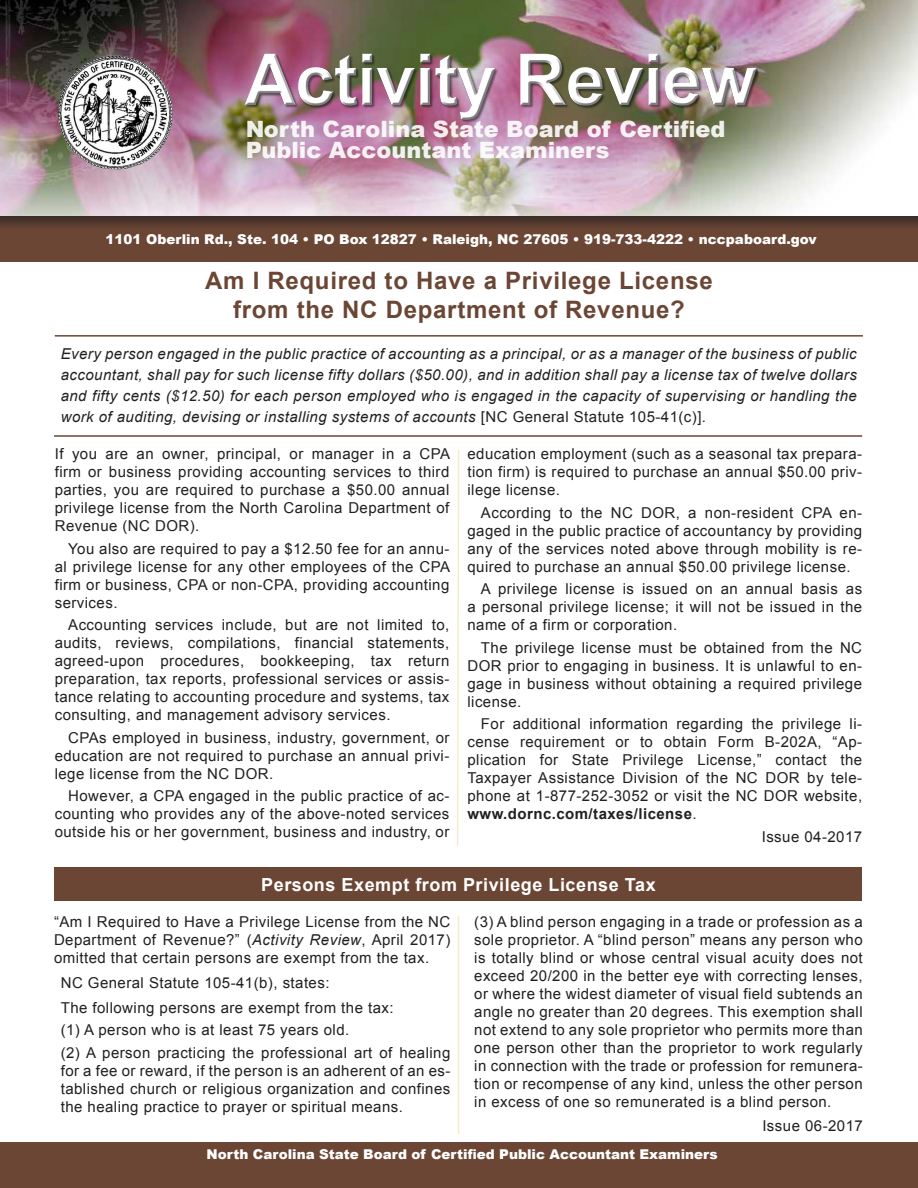
<style>
.page{position:relative;width:918px;height:1188px;background:#fff}
.page>*{position:absolute;margin:0;border:0;box-sizing:border-box;transform-origin:0 0}
.Headline_3{font:700 24px/28.8px "Arial";letter-spacing:.03em;color:#6b4635;text-align:center}
.t1{font:900 22.5px/21px "Arial";color:#fff}
.Headline_3-2{font:700 18px "Arial";letter-spacing:.03em;color:#fff}
.Headline_3_-_Body_Te{font:15px/18px "Arial";letter-spacing:.03em;color:#231f20;text-align:justify}
.Headline_3-3{font:15px/18px "Arial";letter-spacing:.03em;color:#231f20;text-align:justify}
.Headline_3_-_Body_Te-2{font:italic 15px/21px "Arial";letter-spacing:.03em;color:#231f20;text-align:justify}
.t2{font:900 13.5px "Arial";color:#fff}
.s1{font-style:normal}
.s2{font-weight:700}
.s3{font-style:italic}
</style>
<div class="page">
<div style="left:0;top:216px;width:918px;height:45px;background:#6b4635"></div>
<div style="left:0;top:0;width:918px;height:231px;background:#231f20;opacity:.62"></div>
<img style="left:0;top:0;width:918px;height:216px">
<img style="left:232px;top:39px;width:526px;height:88px">
<img style="left:54px;top:53px;width:122px;height:121px">
<div style="left:0;top:1143px;width:918px;height:45px;background:#6b4635"></div>
<hr style="left:54px;top:435px;width:808px;height:2px;background:#6b4635">
<hr style="left:55px;top:335px;width:808px;height:2px;background:#6b4635">
<div style="left:55px;top:867px;width:807px;height:34px;background:#6b4635"></div>
<svg style="left:457px;top:449px;width:3px;height:397px"></svg>
<hr style="left:458px;top:916px;width:1px;height:218px;background:#f5ebd0">
<h2 class="t1" style="left:245px;top:118px;width:482px">North Carolina State Board of Certified<br>Public Accountant Examiners</h2>
<p class="t2" style="left:52px;top:229px;width:816px">1101 Oberlin Rd., Ste. 104 • PO Box 12827 • Raleigh, NC 27605 • 919-733-4222 • nccpaboard.gov • No. 02-2015</p>
<p class="t2" style="left:106px;top:229px;width:713px">1101 Oberlin Rd., Ste. 104 • PO Box 12827 • Raleigh, NC 27605 • 919-733-4222 • nccpaboard.gov</p>
<p class="Headline_3" style="left:205px;top:267px;width:509px">Am I Required to Have a Privilege License from the NC Department of Revenue?</p>
<p class="Headline_3_-_Body_Te-2" style="left:61px;top:344px;width:798px">Every person engaged in the public practice of accounting as a principal, or as a manager of the business of public accountant, shall pay for such license fifty dollars ($50.00), and in addition shall pay a license tax of twelve dollars and fifty cents ($12.50) for each person employed who is engaged in the capacity of supervising or handling the work of auditing, devising or installing systems of accounts <span class="s1">[NC General Statute 105-41(c)].</span></p>
<p class="Headline_3_-_Body_Te" style="left:55px;top:445px;width:397px">If you are an owner, principal, or manager in a CPA firm or business providing accounting services to third parties, you are required to purchase a $50.00 annual privilege license from the North Carolina Department of Revenue (NC DOR).</p>
<p class="Headline_3_-_Body_Te" style="left:55px;top:540px;width:397px;text-indent:14px">You also are required to pay a $12.50 fee for an annu&shy;al privilege license for any other employees of the CPA firm or business, CPA or non-CPA, providing accounting services.</p>
<p class="Headline_3_-_Body_Te" style="left:55px;top:616px;width:396px;text-indent:14px">Accounting services include, but are not limited to, audits, reviews, compilations, financial statements, agreed-upon procedures, bookkeeping, tax return preparation, tax reports, professional services or assis&shy;tance relating to accounting procedure and systems, tax consulting, and management advisory services.</p>
<p class="Headline_3_-_Body_Te" style="left:55px;top:729px;width:396px;text-indent:14px">CPAs employed in business, industry, government, or education are not required to purchase an annual privi&shy;lege license from the NC DOR.</p>
<p class="Headline_3_-_Body_Te" style="left:55px;top:787px;width:396px;text-indent:14px">However, a CPA engaged in the public practice of ac&shy;counting who provides any of the above-noted services outside his or her government, business and industry, or</p>
<p class="Headline_3_-_Body_Te" style="left:467px;top:445px;width:396px">education employment (such as a seasonal tax prepara&shy;tion firm) is required to purchase an annual $50.00 priv&shy;ilege license.</p>
<p class="Headline_3_-_Body_Te" style="left:467px;top:504px;width:396px;text-indent:14px">According to the NC DOR, a non-resident CPA en&shy;gaged in the public practice of accountancy by providing any of the services noted above through mobility is re&shy;quired to purchase an annual $50.00 privilege license.</p>
<p class="Headline_3_-_Body_Te" style="left:467px;top:580px;width:396px;text-indent:14px">A privilege license is issued on an annual basis as a personal privilege license; it will not be issued in the name of a firm or corporation.</p>
<p class="Headline_3_-_Body_Te" style="left:467px;top:639px;width:396px;text-indent:14px">The privilege license must be obtained from the NC DOR prior to engaging in business. It is unlawful to en&shy;gage in business without obtaining a required privilege license.</p>
<p class="Headline_3_-_Body_Te" style="left:467px;top:715px;width:396px;text-indent:14px">For additional information regarding the privilege li&shy;cense requirement or to obtain Form B-202A, “Ap&shy;plication for State Privilege License,” contact the Taxpayer Assistance Division of the NC DOR by tele&shy;phone at 1-877-252-3052 or visit the NC DOR website, <span class="s2">www.dornc.com/taxes/license</span>.</p>
<p class="Headline_3_-_Body_Te" style="left:762px;top:828px;width:102px">Issue 04-2017</p>
<p class="Headline_3-2" style="left:261px;top:872px;width:396px">Persons Exempt from Privilege License Tax</p>
<p class="Headline_3-3" style="left:474px;top:913px;width:390px">(3) A blind person engaging in a trade or profession as a sole proprietor. A “blind person” means any person who is totally blind or whose central visual acuity does not exceed 20/200 in the better eye with correcting lenses, or where the widest diameter of visual field subtends an angle no greater than 20 degrees. This exemption shall not extend to any sole proprietor who permits more than one person other than the proprietor to work regularly in connection with the trade or profession for remunera&shy;tion or recompense of any kind, unless the other person in excess of one so remunerated is a blind person.</p>
<p class="Headline_3-3" style="left:762px;top:1117px;width:102px">Issue 06-2017</p>
<p class="Headline_3-3" style="left:54px;top:913px;width:398px">“Am I Required to Have a Privilege License from the NC Department of Revenue?” (<span class="s3">Activity Review</span>, April 2017) omitted that certain persons are exempt from the tax.</p>
<p class="Headline_3-3" style="left:61px;top:974px;width:270px">NC General Statute 105-41(b), states:</p>
<p class="Headline_3-3" style="left:61px;top:999px;width:334px">The following persons are exempt from the tax:</p>
<p class="Headline_3-3" style="left:61px;top:1021px;width:290px">(1) A person who is at least 75 years old.</p>
<p class="Headline_3-3" style="left:61px;top:1044px;width:391px">(2) A person practicing the professional art of healing for a fee or reward, if the person is an adherent of an es&shy;tablished church or religious organization and confines the healing practice to prayer or spiritual means.</p>
<p class="t2" style="left:202px;top:1144px;width:513px">North Carolina State Board of Certifed Public Accountant Examiners</p>
<p class="t2" style="left:207px;top:1144px;width:513px">North Carolina State Board of Certified Public Accountant Examiners</p>
</div>
